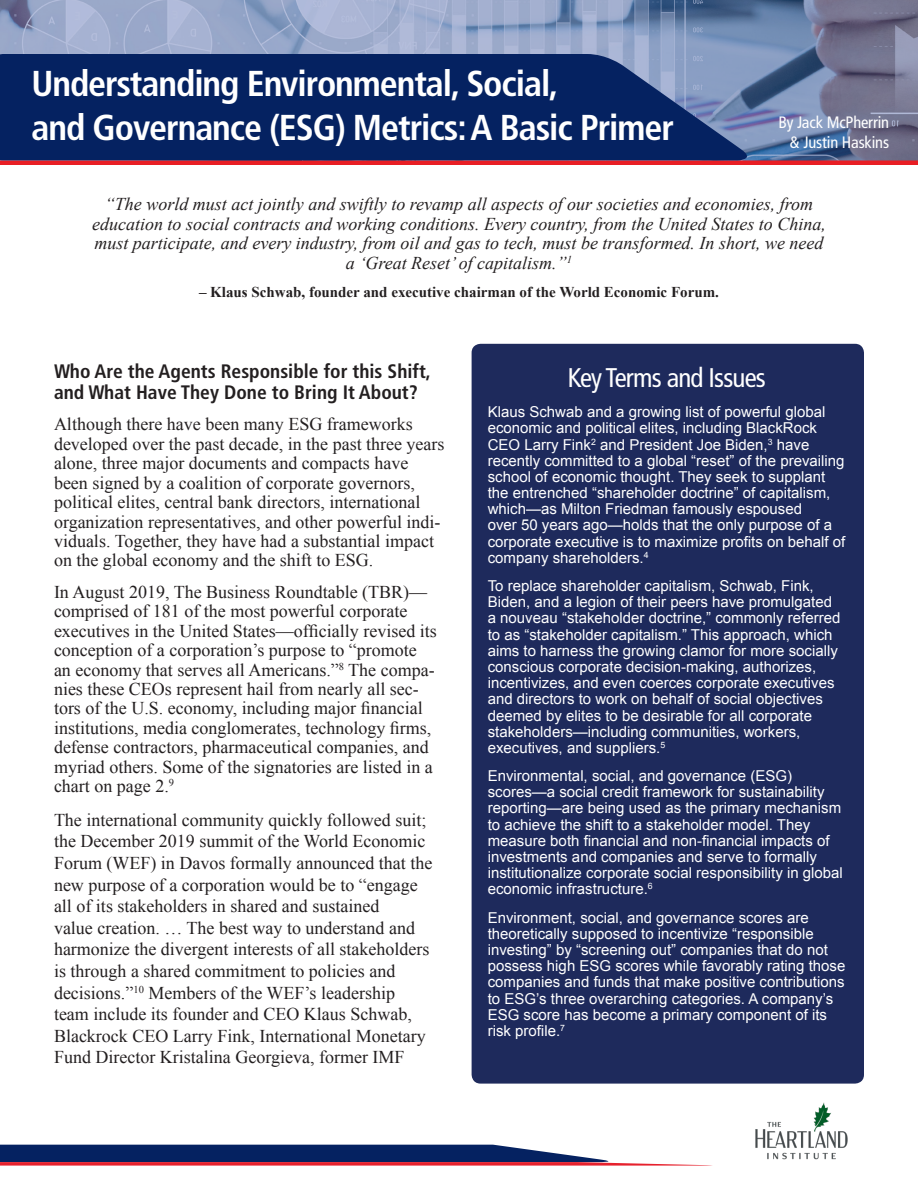
<style>
.page{position:relative;width:918px;height:1188px;background:#fff}
.page>*{position:absolute;margin:0;border:0;box-sizing:border-box;transform-origin:0 0}
.t1{font:700 condensed 36px/43.5px "Frutiger LT Std";letter-spacing:-.03em;color:#fff}
.t2{font:condensed 27px "Frutiger LT Std";letter-spacing:-.03em;color:#fff}
.t3{font:700 condensed 19.5px/21px "Frutiger LT Std";color:#231f20}
.t4{font:18px/21.6px "Times New Roman";color:#231f20}
.t5{font:italic 18px/19.5px "Times New Roman";color:#231f20;text-align:center}
.t6{font:condensed 16.5px/19.5px "Frutiger LT Std";letter-spacing:-.01em;color:#fff;text-align:right}
.t7{font:15px/16.2px "Arial";color:#fff}
.t8{font:700 15px "Times New Roman";color:#231f20}
</style>
<div class="page">
<svg style="left:0;top:0;width:918px;height:165px;background:#898bab"></svg>
<svg style="left:0;top:54px;width:757px;height:106px;background:#112d6a"></svg>
<div style="left:472px;top:344px;width:392px;height:740px;background:#1e2a5c;border-radius:9px"></div>
<svg style="left:0;top:1145px;width:712px;height:21px"></svg>
<img style="left:755px;top:1102px;width:93px;height:58px">
<p class="t1" style="left:32px;top:62px;width:644px">Understanding Environmental, Social,<br>and Governance (ESG) Metrics: A Basic Primer</p>
<p class="t6" style="left:778px;top:113px;width:112px">By Jack McPherrin &amp; Justin Haskins</p>
<p class="t5" style="left:92px;top:194px;width:735px">“The world must act jointly and swiftly to revamp all aspects of our societies and economies, from education to social contracts and working conditions. Every country, from the United States to China, must participate, and every industry, from oil and gas to tech, must be transformed. In short, we need a ‘Great Reset’ of capitalism.”<sup>1</sup></p>
<p class="t8" style="left:199px;top:282px;width:521px">– Klaus Schwab, founder and executive chairman of the World Economic Forum.</p>
<p class="t3" style="left:54px;top:361px;width:379px">Who Are the Agents Responsible for this Shift, and What Have They Done to Bring It About?</p>
<p class="t4" style="left:54px;top:414px;width:392px;line-height:19.4px">Although there have been many ESG frameworks developed over the past decade, in the past three years alone, three major documents and compacts have been signed by a coalition of corporate governors, political elites, central bank directors, international organization representatives, and other powerful indi&shy;viduals. Together, they have had a substantial impact on the global economy and the shift to ESG.</p>
<p class="t4" style="left:54px;top:582px;width:384px;line-height:19.5px">In August 2019, The Business Roundtable (TBR)— comprised of 181 of the most powerful corporate executives in the United States—officially revised its conception of a corporation’s purpose to “promote an economy that serves all Americans.”<sup>8</sup> The compa&shy;nies these CEOs represent hail from nearly all sec&shy;tors of the U.S. economy, including major financial institutions, media conglomerates, technology firms, defense contractors, pharmaceutical companies, and myriad others. Some of the signatories are listed in a chart on page 2.<sup>9</sup></p>
<p class="t4" style="left:54px;top:809px;width:380px">The international community quickly followed suit; the December 2019 summit of the World Economic Forum (WEF) in Davos formally announced that the new purpose of a corporation would be to “engage all of its stakeholders in shared and sustained<br>value creation. … The best way to understand and harmonize the divergent interests of all stakeholders is through a shared commitment to policies and decisions.”<sup>10</sup> Members of the WEF’s leadership team include its founder and CEO Klaus Schwab, Blackrock CEO Larry Fink, International Monetary Fund Director Kristalina Georgieva, former IMF</p>
<p class="t2" style="left:568px;top:362px;width:200px">Key Terms and Issues</p>
<p class="t7" style="left:488px;top:404px;width:359px">Klaus Schwab and a growing list of powerful global economic and political elites, including BlackRock CEO Larry Fink<sup>2</sup> and President Joe Biden,<sup>3</sup> have recently committed to a global “reset” of the prevailing school of economic thought. They seek to supplant the entrenched “shareholder doctrine” of capitalism, which—as Milton Friedman famously espoused<br>over 50 years ago—holds that the only purpose of a corporate executive is to maximize profits on behalf of company shareholders.<sup>4</sup></p>
<p class="t7" style="left:488px;top:578px;width:354px">To replace shareholder capitalism, Schwab, Fink, Biden, and a legion of their peers have promulgated a nouveau “stakeholder doctrine,” commonly referred to as “stakeholder capitalism.” This approach, which aims to harness the growing clamor for more socially conscious corporate decision-making, authorizes, incentivizes, and even coerces corporate executives and directors to work on behalf of social objectives deemed by elites to be desirable for all corporate stakeholders—including communities, workers, executives, and suppliers.<sup>5</sup></p>
<p class="t7" style="left:488px;top:768px;width:357px">Environmental, social, and governance (ESG) scores—a social credit framework for sustainability reporting—are being used as the primary mechanism to achieve the shift to a stakeholder model. They measure both financial and non-financial impacts of investments and companies and serve to formally institutionalize corporate social responsibility in global economic infrastructure.<sup>6</sup></p>
<p class="t7" style="left:488px;top:909px;width:359px">Environment, social, and governance scores are theoretically supposed to incentivize “responsible investing” by “screening out” companies that do not possess high ESG scores while favorably rating those companies and funds that make positive contributions to ESG’s three overarching categories. A company’s ESG score has become a primary component of its risk profile.<sup>7</sup></p>
</div>
